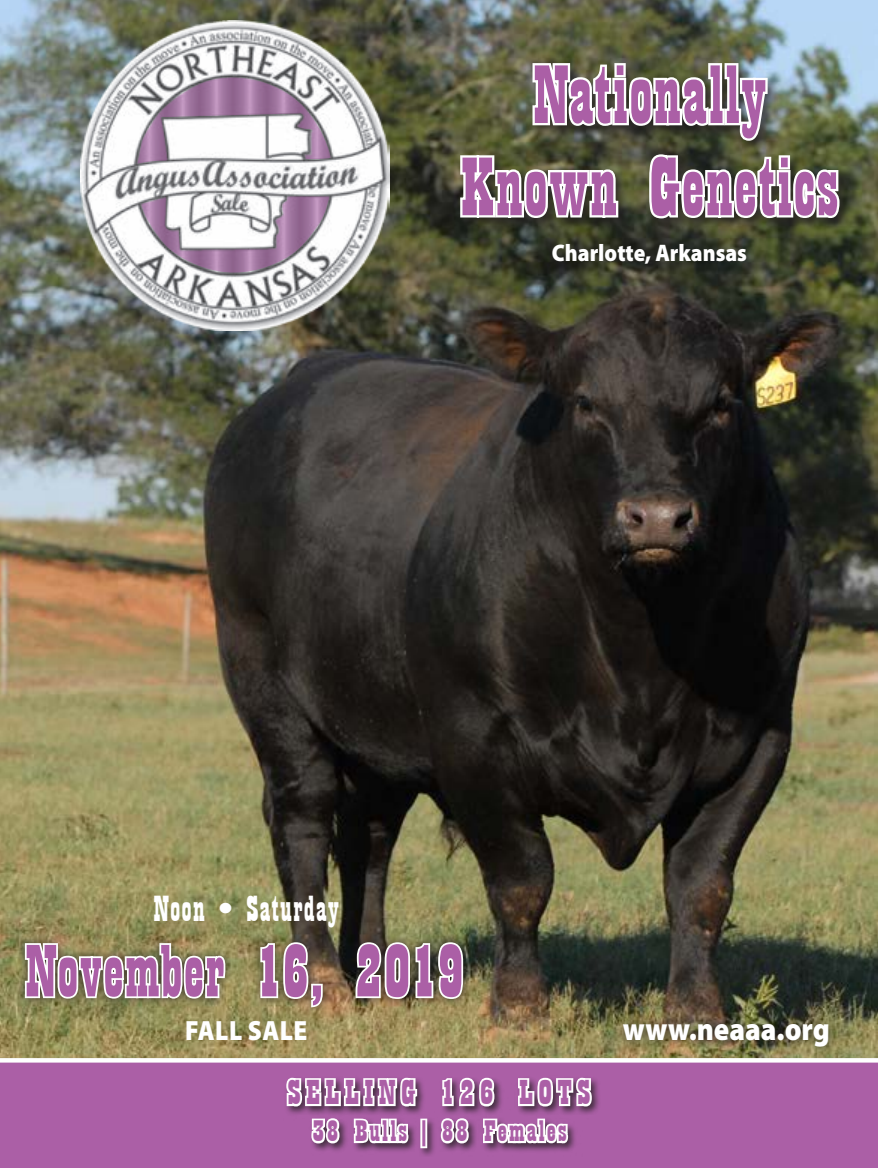
<style>
.page{position:relative;width:878px;height:1168px;background:#fff}
.page>*{position:absolute;margin:0;border:0;box-sizing:border-box;transform-origin:0 0}
.t1{font:86.4px/92.2px "Playbill";letter-spacing:.02em;color:#ab5fa6;text-align:center;scale:1.11 1}
.t2{font:77.1px "Playbill";letter-spacing:.015em;color:#ab5fa6;scale:1.11 1}
.t3{font:37.65px "Playbill";letter-spacing:.035em;color:#fff;scale:1.11 1}
.t4{font:36px "Playbill";letter-spacing:.12em;color:#ab5fa6;scale:1.25 1}
.t5{font:900 31.8px "Myriad Pro";color:#fff;scale:.9 1}
.t6{font:30.9px "Playbill";letter-spacing:.055em;color:#ab5fa6;scale:1.25 1}
.t7{font:900 27.9px "Myriad Pro";letter-spacing:.02em;color:#fff;scale:.9 1}
.t8{font:900 24px "Myriad Pro";color:#fff;scale:.9 1}
</style>
<div class="page">
<img style="left:0;top:0;width:878px;height:1058px">
<div style="left:15px;top:933px;width:457px;height:83px;background:#231f20;opacity:.75"></div>
<svg style="left:23px;top:925px;width:204px;height:86px"></svg>
<svg style="left:258px;top:940px;width:66px;height:69px"></svg>
<svg style="left:354px;top:940px;width:111px;height:61px"></svg>
<img style="left:81px;top:21px;width:309px;height:309px">
<svg style="left:137px;top:76px;width:194px;height:88px"></svg>
<svg style="left:141px;top:196px;width:188px;height:78px"></svg>
<div style="left:456px;top:60px;width:396px;height:172px;background:#231f20;opacity:.75"></div>
<svg style="left:530px;top:38px;width:240px;height:107px"></svg>
<svg style="left:458px;top:153px;width:162px;height:84px"></svg>
<svg style="left:646px;top:152px;width:195px;height:69px"></svg>
<div style="left:0;top:1058px;width:878px;height:110px;background:#ab5fa6"></div>
<div style="left:614px;top:1014px;width:223px;height:41px;background:#231f20;opacity:.75"></div>
<div style="left:283px;top:1075px;width:317px;height:82px;background:#231f20;opacity:.75"></div>
<svg style="left:284px;top:1055px;width:135px;height:113px"></svg>
<div style="left:420px;top:1118px;width:7px;height:30px;border:4px solid #fff"></div>
<svg style="left:438px;top:1075px;width:155px;height:93px"></svg>
<p class="t1" style="left:460px;top:52px;width:342px">Nationally<br>Known Genetics</p>
<p class="t8" style="left:552px;top:237px;width:218px">Charlotte, Arkansas</p>
<p class="t3" style="left:154px;top:889px;width:168px">Noon • Saturday</p>
<p class="t2" style="left:25px;top:932px;width:398px">November 16, 2019</p>
<p class="t7" style="left:185px;top:1011px;width:137px">FALL SALE</p>
<p class="t5" style="left:622px;top:1008px;width:232px">www.neaaa.org</p>
<p class="t4" style="left:288px;top:1074px;width:243px">SELLING 126 LOTS</p>
<p class="t6" style="left:311px;top:1115px;width:206px">38 Bulls | 88 Females</p>
</div>
